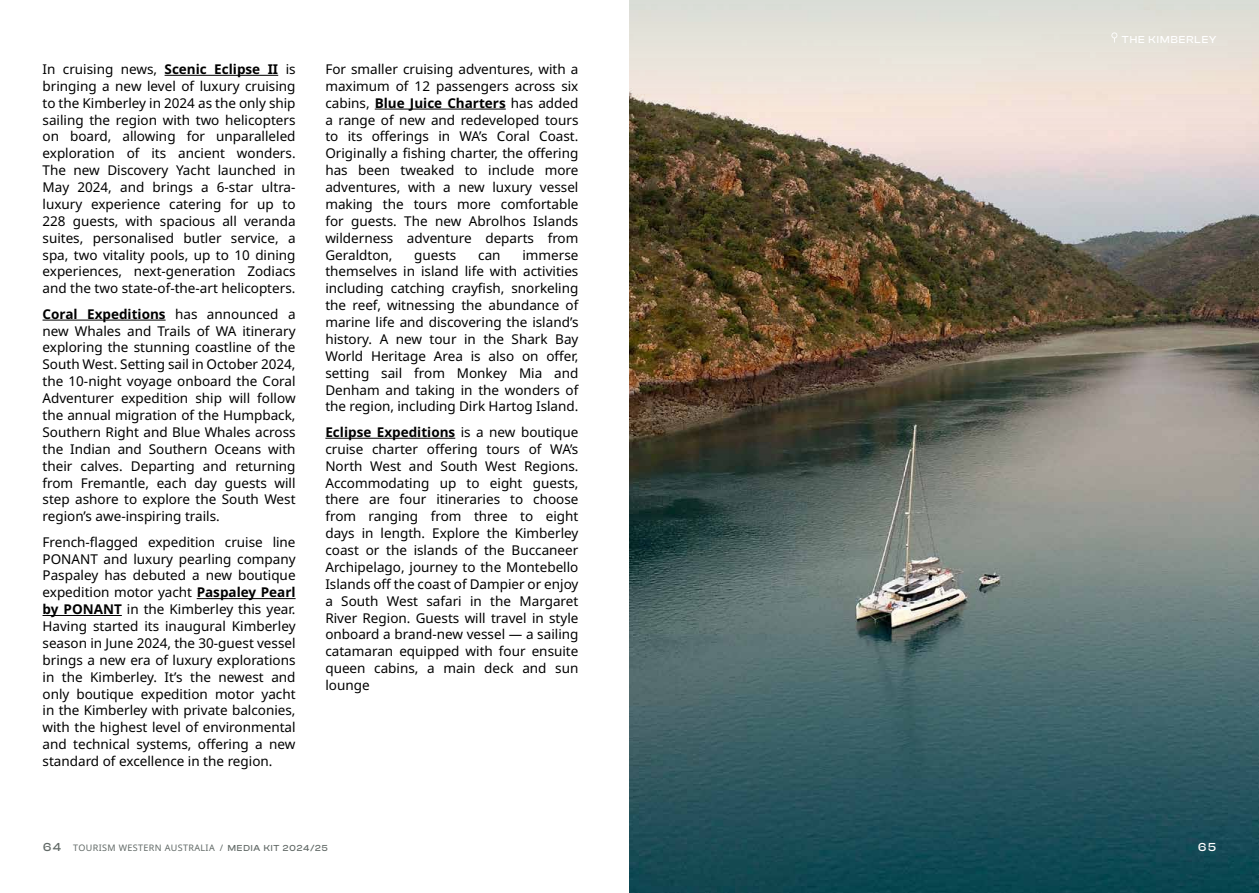
<style>
.page{position:relative;width:1259px;height:893px;background:#fff}
.page>*{position:absolute;margin:0;border:0;box-sizing:border-box;transform-origin:0 0}
.t1{font:13.5px/16.8px "Noto Sans";color:#000;text-align:justify}
.t2{font:500 12px "Clash Display";color:#fff}
.t3{font:500 10.5px "Clash Display";letter-spacing:.1em;color:#fff}
.t4{font:9px "Noto Sans";letter-spacing:.04em;color:#616966}
.s1{font-weight:700}
.s2{font-family:"Clash Display";font-weight:500;font-size:12px}
.s3{font-family:"Clash Display";font-weight:500}
</style>
<div class="page">
<img style="left:629px;top:144px;width:630px;height:749px">
<svg style="left:629px;top:0;width:630px;height:144px;background:#e2d9d0"></svg>
<hr style="left:165px;top:75px;width:113px;height:1px;background:#000">
<hr style="left:43px;top:320px;width:123px;height:1px;background:#000">
<hr style="left:197px;top:598px;width:99px;height:1px;background:#000">
<hr style="left:43px;top:615px;width:79px;height:1px;background:#000">
<hr style="left:375px;top:109px;width:131px;height:1px;background:#000">
<hr style="left:325px;top:438px;width:130px;height:1px;background:#000">
<svg style="left:1111px;top:32px;width:6px;height:11px"></svg>
<p class="t1" style="left:43px;top:61px;width:255px">In cruising news, <span class="s1">Scenic Eclipse II</span> is bringing a new level of luxury cruising to the Kimberley in 2024 as the only ship sailing the region with two helicopters on board, allowing for unparalleled exploration of its ancient wonders.<br>The new Discovery Yacht launched in May 2024, and brings a 6-star ultra&shy;luxury experience catering for up to 228 guests, with spacious all veranda suites, personalised butler service, a spa, two vitality pools, up to 10 dining experiences, next-generation Zodiacs and the two state-of-the-art helicopters.</p>
<p class="t1" style="left:43px;top:306px;width:255px"><span class="s1">Coral Expeditions</span> has announced a new Whales and Trails of WA itinerary exploring the stunning coastline of the South West. Setting sail in October 2024, the 10-night voyage onboard the Coral Adventurer expedition ship will follow the annual migration of the Humpback, Southern Right and Blue Whales across the Indian and Southern Oceans with their calves. Departing and returning from Fremantle, each day guests will step ashore to explore the South West region’s awe-inspiring trails.</p>
<p class="t1" style="left:43px;top:534px;width:255px">French-flagged expedition cruise line PONANT and luxury pearling company Paspaley has debuted a new boutique expedition motor yacht <span class="s1">Paspaley Pearl by PONANT</span> in the Kimberley this year.<br>Having started its inaugural Kimberley season in June 2024, the 30-guest vessel brings a new era of luxury explorations in the Kimberley. It’s the newest and only boutique expedition motor yacht in the Kimberley with private balconies, with the highest level of environmental and technical systems, offering a new standard of excellence in the region.</p>
<p class="t1" style="left:325px;top:61px;width:255px">For smaller cruising adventures, with a maximum of 12 passengers across six cabins, <span class="s1">Blue Juice Charters</span> has added a range of new and redeveloped tours to its offerings in WA’s Coral Coast.<br>Originally a fishing charter, the offering has been tweaked to include more adventures, with a new luxury vessel making the tours more comfortable for guests. The new Abrolhos Islands wilderness adventure departs from Geraldton,</p>
<p class="t1" style="left:325px;top:247px;width:255px;text-indent:197px">immerse themselves in island life with activities including catching crayfish, snorkeling the reef, witnessing the abundance of marine life and discovering the island’s history. A new tour in the Shark Bay World Heritage Area is also on offer, setting sail from Monkey Mia and Denham and taking in the wonders of the region, including Dirk Hartog Island.</p>
<p class="t1" style="left:325px;top:424px;width:255px"><span class="s1">Eclipse Expeditions</span> is a new boutique cruise charter offering tours of WA’s North West and South West Regions.<br>Accommodating up to eight guests, there are four itineraries to choose from ranging from three to eight days in length. Explore the Kimberley coast or the islands of the Buccaneer Archipelago, journey to the Montebello Islands off the coast of Dampier or enjoy a South West safari in the Margaret River Region. Guests will travel in style onboard a brand-new vessel — a sailing catamaran equipped with four ensuite queen cabins, a main deck and sun lounge</p>
<p class="t1" style="left:414px;top:247px;width:44px">guests</p>
<p class="t1" style="left:478px;top:247px;width:24px">can</p>
<p class="t3" style="left:1121px;top:33px;width:96px">THE KIMBERLEY</p>
<p class="t4" style="left:43px;top:843px;width:286px"><span class="s2">64</span> TOURISM WESTERN AUSTRALIA / <span class="s3">MEDIA KIT 2024/25</span></p>
<p class="t2" style="left:1198px;top:841px;width:19px">65</p>
</div>
